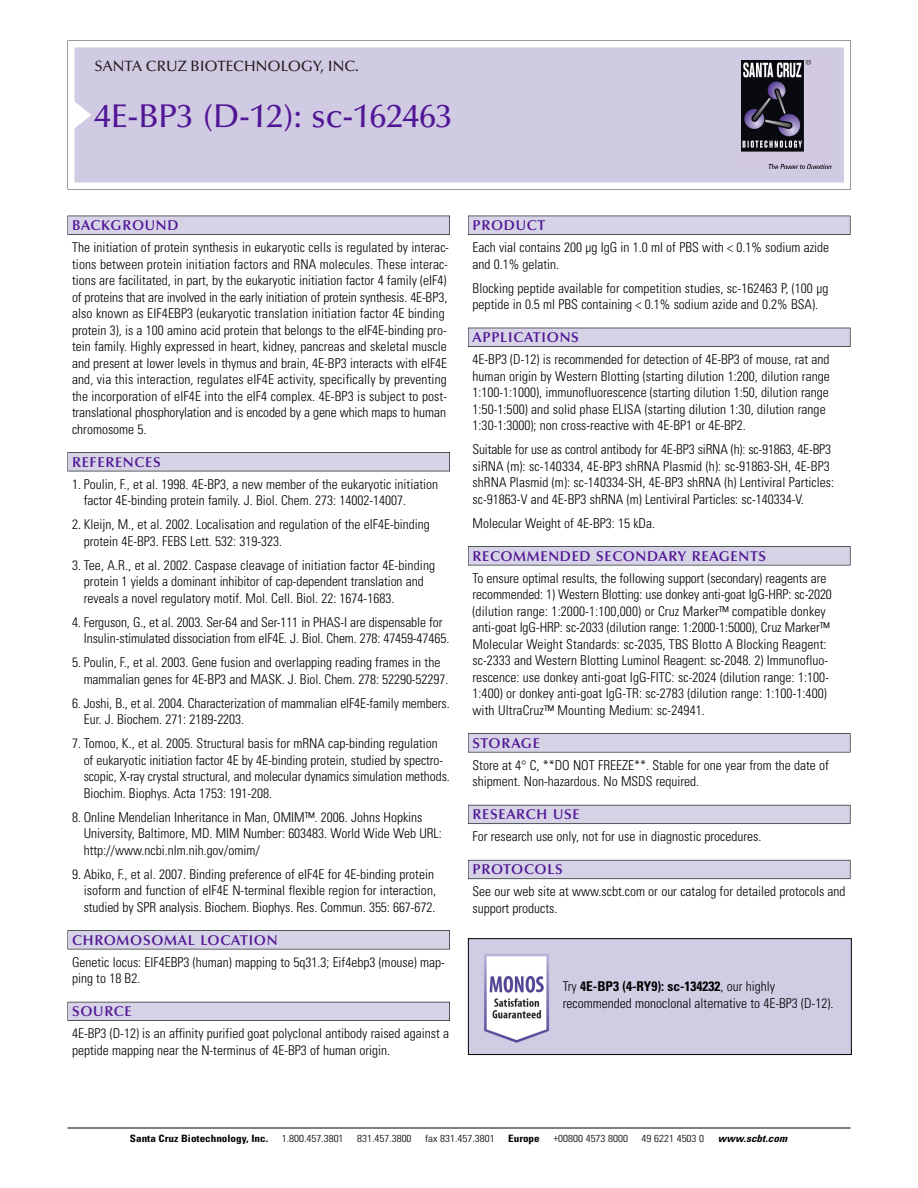
<style>
.page{position:relative;width:918px;height:1188px;background:#fff}
.page>*{position:absolute;margin:0;border:0;box-sizing:border-box;transform-origin:0 0}
.t1{font:500 33px "Optima";color:#511695}
.t2{font:500 15px "Optima";color:#231f20}
.t3{font:600 14.25px "Optima";letter-spacing:.05em;color:#511695}
.t4{font:300 condensed 13.5px/16.5px "Univers";color:#000}
.t5{font:300 condensed 10.2px "Univers";color:#000;scale:1.1 1}
.t6{font:700 condensed 10.2px "Univers";color:#000;scale:1.1 1}
.t7{font:italic 700 condensed 10.2px "Univers";letter-spacing:.005em;color:#000;scale:1.1 1}
.s1{font-weight:700}
</style>
<div class="page">
<svg style="left:68px;top:40px;width:783px;height:149px"></svg>
<div style="left:74px;top:47px;width:770px;height:135px;background:#d1cae3"></div>
<img style="left:741px;top:60px;width:90px;height:108px">
<div style="left:68px;top:216px;width:382px;height:19px;background:#525155"></div>
<div style="left:68px;top:216px;width:381px;height:18px;background:#d7d3e7"></div>
<div style="left:68px;top:452px;width:382px;height:19px;background:#525155"></div>
<div style="left:68px;top:453px;width:381px;height:18px;background:#d7d3e7"></div>
<div style="left:68px;top:930px;width:382px;height:19px;background:#545357"></div>
<div style="left:68px;top:931px;width:381px;height:18px;background:#d7d3e7"></div>
<div style="left:68px;top:1002px;width:382px;height:19px;background:#54535a"></div>
<div style="left:68px;top:1002px;width:381px;height:18px;background:#d7d3e7"></div>
<div style="left:468px;top:216px;width:382px;height:19px;background:#525155"></div>
<div style="left:468px;top:216px;width:382px;height:18px;background:#d7d3e7"></div>
<div style="left:468px;top:328px;width:382px;height:19px;background:#515055"></div>
<div style="left:468px;top:328px;width:382px;height:18px;background:#d7d3e7"></div>
<div style="left:468px;top:546px;width:382px;height:19px;background:#545357"></div>
<div style="left:468px;top:547px;width:382px;height:18px;background:#d7d3e7"></div>
<div style="left:468px;top:733px;width:382px;height:19px;background:#575759"></div>
<div style="left:468px;top:734px;width:382px;height:18px;background:#d7d3e7"></div>
<div style="left:468px;top:805px;width:382px;height:19px;background:#5b5a62"></div>
<div style="left:468px;top:805px;width:382px;height:18px;background:#d7d3e7"></div>
<div style="left:468px;top:860px;width:382px;height:19px;background:#66646e"></div>
<div style="left:468px;top:860px;width:382px;height:18px;background:#d7d3e7"></div>
<hr style="left:68px;top:1128px;width:782px;height:1px;background:#000">
<img style="left:470px;top:940px;width:380px;height:113px">
<div style="left:468px;top:938px;width:384px;height:117px;border:1px solid #000"></div>
<p class="t2" style="left:94px;top:61px;width:266px">SANTA CRUZ BIOTECHNOLOGY, INC.</p>
<h1 class="t1" style="left:94px;top:103px;width:359px">4E-BP3 (D-12): sc-162463</h1>
<p class="t3" style="left:72px;top:219px;width:108px">BACKGROUND</p>
<p class="t4" style="left:72px;top:240px;width:378px">The initiation of protein synthesis in eukaryotic cells is regulated by interac&shy;tions between protein initiation factors and RNA molecules. These interac&shy;tions are facilitated, in part, by the eukaryotic initiation factor 4 family (eIF4) of proteins that are involved in the early initiation of protein synthesis. 4E-BP3, also known as EIF4EBP3 (eukaryotic translation initiation factor 4E binding protein 3), is a 100 amino acid protein that belongs to the eIF4E-binding pro&shy;tein family. Highly expressed in heart, kidney, pancreas and skeletal muscle and present at lower levels in thymus and brain, 4E-BP3 interacts with eIF4E and, via this interaction, regulates eIF4E activity, specifically by preventing the incorporation of eIF4E into the eIF4 complex. 4E-BP3 is subject to post&shy;translational phosphorylation and is encoded by a gene which maps to human chromosome 5.</p>
<p class="t3" style="left:72px;top:456px;width:90px">REFERENCES</p>
<p class="t4" style="left:84px;top:477px;width:356px;text-indent:-12px">1. Poulin, F., et al. 1998. 4E-BP3, a new member of the eukaryotic initiation factor 4E-binding protein family. J. Biol. Chem. 273: 14002-14007.</p>
<p class="t4" style="left:84px;top:517px;width:348px;text-indent:-12px">2. Kleijn, M., et al. 2002. Localisation and regulation of the eIF4E-binding protein 4E-BP3. FEBS Lett. 532: 319-323.</p>
<p class="t4" style="left:84px;top:558px;width:353px;text-indent:-12px">3. Tee, A.R., et al. 2002. Caspase cleavage of initiation factor 4E-binding protein 1 yields a dominant inhibitor of cap-dependent translation and reveals a novel regulatory motif. Mol. Cell. Biol. 22: 1674-1683.</p>
<p class="t4" style="left:84px;top:615px;width:367px;text-indent:-12px">4. Ferguson, G., et al. 2003. Ser-64 and Ser-111 in PHAS-I are dispensable for<br>Insulin-stimulated dissociation from eIF4E. J. Biol. Chem. 278: 47459-47465.</p>
<p class="t4" style="left:84px;top:655px;width:366px;text-indent:-12px">5. Poulin, F., et al. 2003. Gene fusion and overlapping reading frames in the mammalian genes for 4E-BP3 and MASK. J. Biol. Chem. 278: 52290-52297.</p>
<p class="t4" style="left:84px;top:696px;width:367px;text-indent:-12px">6. Joshi, B., et al. 2004. Characterization of mammalian eIF4E-family members.<br>Eur. J. Biochem. 271: 2189-2203.</p>
<p class="t4" style="left:84px;top:736px;width:368px;text-indent:-12px">7. Tomoo, K., et al. 2005. Structural basis for mRNA cap-binding regulation of eukaryotic initiation factor 4E by 4E-binding protein, studied by spectro&shy;scopic, X-ray crystal structural, and molecular dynamics simulation methods.<br>Biochim. Biophys. Acta 1753: 191-208.</p>
<p class="t4" style="left:84px;top:810px;width:360px;text-indent:-12px">8. Online Mendelian Inheritance in Man, OMIM™. 2006. Johns Hopkins<br>University, Baltimore, MD. MIM Number: 603483. World Wide Web URL: http://www.ncbi.nlm.nih.gov/omim/</p>
<p class="t4" style="left:84px;top:867px;width:354px;text-indent:-12px">9. Abiko, F., et al. 2007. Binding preference of eIF4E for 4E-binding protein isoform and function of eIF4E N-terminal flexible region for interaction, studied by SPR analysis. Biochem. Biophys. Res. Commun. 355: 667-672.</p>
<p class="t3" style="left:72px;top:934px;width:207px">CHROMOSOMAL LOCATION</p>
<p class="t4" style="left:72px;top:955px;width:374px">Genetic locus: EIF4EBP3 (human) mapping to 5q31.3; Eif4ebp3 (mouse) map&shy;ping to 18 B2.</p>
<p class="t3" style="left:72px;top:1006px;width:61px">SOURCE</p>
<p class="t4" style="left:72px;top:1026px;width:379px">4E-BP3 (D-12) is an affinity purified goat polyclonal antibody raised against a peptide mapping near the N-terminus of 4E-BP3 of human origin.</p>
<p class="t3" style="left:473px;top:219px;width:74px">PRODUCT</p>
<p class="t4" style="left:473px;top:240px;width:358px">Each vial contains 200 µg IgG in 1.0 ml of PBS with &lt; 0.1% sodium azide and 0.1% gelatin.</p>
<p class="t4" style="left:473px;top:281px;width:357px">Blocking peptide available for competition studies, sc-162463 P, (100 µg peptide in 0.5 ml PBS containing &lt; 0.1% sodium azide and 0.2% BSA).</p>
<p class="t3" style="left:473px;top:332px;width:108px">APPLICATIONS</p>
<p class="t4" style="left:473px;top:352px;width:359px">4E-BP3 (D-12) is recommended for detection of 4E-BP3 of mouse, rat and human origin by Western Blotting (starting dilution 1:200, dilution range 1:100-1:1000), immunofluorescence (starting dilution 1:50, dilution range 1:50-1:500) and solid phase ELISA (starting dilution 1:30, dilution range 1:30-1:3000); non cross-reactive with 4E-BP1 or 4E-BP2.</p>
<p class="t4" style="left:473px;top:442px;width:363px">Suitable for use as control antibody for 4E-BP3 siRNA (h): sc-91863, 4E-BP3 siRNA (m): sc-140334, 4E-BP3 shRNA Plasmid (h): sc-91863-SH, 4E-BP3 shRNA Plasmid (m): sc-140334-SH, 4E-BP3 shRNA (h) Lentiviral Particles: sc-91863-V and 4E-BP3 shRNA (m) Lentiviral Particles: sc-140334-V.</p>
<p class="t4" style="left:473px;top:516px;width:184px">Molecular Weight of 4E-BP3: 15 kDa.</p>
<p class="t3" style="left:473px;top:550px;width:295px">RECOMMENDED SECONDARY REAGENTS</p>
<p class="t4" style="left:473px;top:571px;width:361px">To ensure optimal results, the following support (secondary) reagents are recommended: 1) Western Blotting: use donkey anti-goat IgG-HRP: sc-2020 (dilution range: 1:2000-1:100,000) or Cruz Marker™ compatible donkey anti-goat IgG-HRP: sc-2033 (dilution range: 1:2000-1:5000), Cruz Marker™ Molecular Weight Standards: sc-2035, TBS Blotto A Blocking Reagent: sc-2333 and Western Blotting Luminol Reagent: sc-2048. 2) Immunofluo&shy;rescence: use donkey anti-goat IgG-FITC: sc-2024 (dilution range: 1:100- 1:400) or donkey anti-goat IgG-TR: sc-2783 (dilution range: 1:100-1:400) with UltraCruz™ Mounting Medium: sc-24941.</p>
<p class="t3" style="left:473px;top:737px;width:69px">STORAGE</p>
<p class="t4" style="left:473px;top:758px;width:358px">Store at 4° C, **DO NOT FREEZE**. Stable for one year from the date of shipment. Non-hazardous. No MSDS required.</p>
<p class="t3" style="left:473px;top:809px;width:109px">RESEARCH USE</p>
<p class="t4" style="left:473px;top:829px;width:290px">For research use only, not for use in diagnostic procedures.</p>
<p class="t3" style="left:473px;top:864px;width:92px">PROTOCOLS</p>
<p class="t4" style="left:473px;top:884px;width:375px">See our web site at www.scbt.com or our catalog for detailed protocols and support products.</p>
<p class="t4" style="left:563px;top:979px;width:272px">Try <span class="s1">4E-BP3 (4-RY9): sc-134232</span>, our highly recommended monoclonal alternative to 4E-BP3 (D-12).</p>
<p class="t6" style="left:130px;top:1135px;width:127px">Santa Cruz Biotechnology, Inc.</p>
<p class="t5" style="left:282px;top:1135px;width:58px">1.800.457.3801</p>
<p class="t5" style="left:357px;top:1135px;width:51px">831.457.3800</p>
<p class="t5" style="left:425px;top:1135px;width:65px">fax 831.457.3801</p>
<p class="t6" style="left:508px;top:1135px;width:30px">Europe</p>
<p class="t5" style="left:553px;top:1135px;width:69px">+00800 4573 8000</p>
<p class="t5" style="left:642px;top:1135px;width:58px">49 6221 4503 0</p>
<p class="t7" style="left:718px;top:1135px;width:64px">www.scbt.com</p>
</div>
